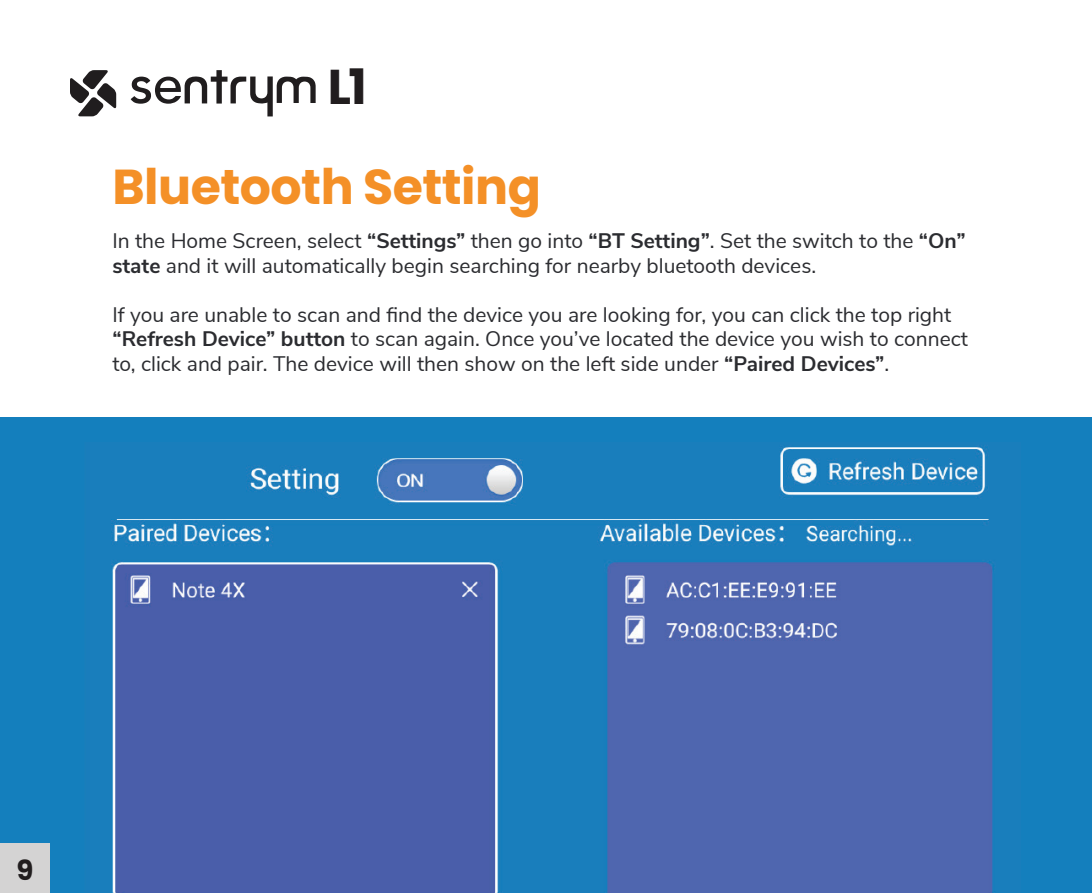
<style>
.page{position:relative;width:1092px;height:893px;background:#fff}
.page>*{position:absolute;margin:0;border:0;box-sizing:border-box;transform-origin:0 0}
.t1{font:700 49px "Poppins";letter-spacing:-.01em;color:#f49027}
.t2{font:700 49px "Poppins";color:#211d1e}
.t3{font:700 27.65px "Poppins";color:#211d1e}
.t4{font:21px/24.5px "Nunito Sans";color:#2b2c30}
.s1{font-weight:700}
</style>
<div class="page">
<div style="left:0;top:417px;width:1092px;height:476px;background:#147fbd"></div>
<img style="left:111px;top:445px;width:885px;height:448px">
<div style="left:0;top:843px;width:50px;height:50px;background:#d4d3d3"></div>
<svg style="left:131px;top:70px;width:185px;height:46px"></svg>
<svg style="left:70px;top:70px;width:46px;height:46px"></svg>
<h1 class="t2" style="left:328px;top:59px;width:40px">L1</h1>
<h1 class="t1" style="left:112px;top:158px;width:430px">Bluetooth Setting</h1>
<p class="t4" style="left:112px;top:227px;width:855px">In the Home Screen, select <span class="s1">“Settings”</span> then go into <span class="s1">“BT Setting”</span>. Set the switch to the <span class="s1">“On” state</span> and it will automatically begin searching for nearby bluetooth devices.</p>
<p class="t4" style="left:112px;top:301px;width:857px">If you are unable to scan and find the device you are looking for, you can click the top right <span class="s1">“Refresh Device” button</span> to scan again. Once you’ve located the device you wish to connect to, click and pair. The device will then show on the left side under <span class="s1">“Paired Devices”</span>.</p>
<h2 class="t3" style="left:16px;top:854px;width:19px">9</h2>
</div>
